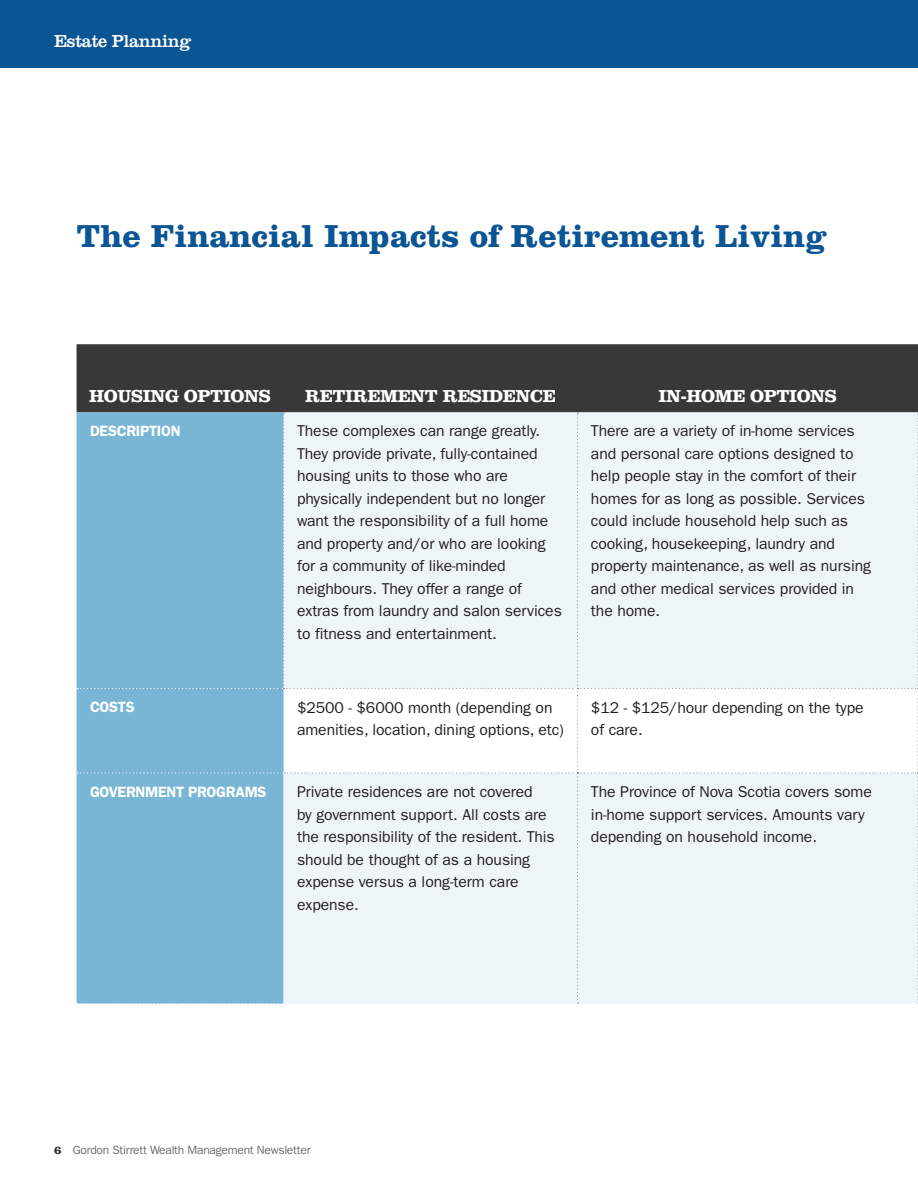
<style>
.page{position:relative;width:918px;height:1188px;background:#fff}
.page>*{position:absolute;margin:0;border:0;box-sizing:border-box;transform-origin:0 0}
.Headlines{font:700 33px "Clarendon";color:#0b5595}
.Tax_Table_Header{font:700 18px "Clarendon";letter-spacing:-.02em;color:#fff}
.t1{font:18px "Clarendon";letter-spacing:-.02em;color:#fff}
.body{font:15.75px/22.5px "ITC Franklin Gothic Std";letter-spacing:-.005em;color:#231f20}
.cell_right{font:600 15px "ITC Franklin Gothic Std";letter-spacing:-.02em;color:#fff}
.t2{font:12px "ITC Franklin Gothic Std";letter-spacing:-.02em;color:#6c6d70}
.s1{font-family:"Clarendon";font-weight:700;color:#312f30}
</style>
<div class="page">
<div style="left:0;top:0;width:918px;height:68px;background:#0b5595"></div>
<div style="left:77px;top:344px;width:841px;height:68px;background:#383839"></div>
<svg style="left:77px;top:412px;width:841px;height:592px;background:#d3e6f0"></svg>
<p class="t1" style="left:54px;top:31px;width:139px">Estate Planning</p>
<p class="Headlines" style="left:77px;top:216px;width:752px">The Financial Impacts of Retirement Living</p>
<p class="Tax_Table_Header" style="left:89px;top:385px;width:183px">HOUSING OPTIONS</p>
<p class="Tax_Table_Header" style="left:305px;top:385px;width:252px">RETIREMENT RESIDENCE</p>
<p class="Tax_Table_Header" style="left:659px;top:385px;width:180px">IN-HOME OPTIONS</p>
<p class="cell_right" style="left:90px;top:422px;width:92px">DESCRIPTION</p>
<p class="body" style="left:297px;top:420px;width:266px">These complexes can range greatly.<br>They provide private, fully-contained housing units to those who are physically independent but no longer want the responsibility of a full home and property and/or who are looking for a community of like-minded neighbours. They offer a range of extras from laundry and salon services to fitness and entertainment.</p>
<p class="body" style="left:591px;top:420px;width:282px">There are a variety of in-home services and personal care options designed to help people stay in the comfort of their homes for as long as possible. Services could include household help such as cooking, housekeeping, laundry and property maintenance, as well as nursing and other medical services provided in the home.</p>
<p class="cell_right" style="left:90px;top:698px;width:46px">COSTS</p>
<p class="body" style="left:297px;top:696px;width:268px">$2500 - $6000 month (depending on amenities, location, dining options, etc)</p>
<p class="body" style="left:591px;top:696px;width:274px">$12 - $125/hour depending on the type of care.</p>
<p class="cell_right" style="left:90px;top:783px;width:178px">GOVERNMENT PROGRAMS</p>
<p class="body" style="left:297px;top:781px;width:259px">Private residences are not covered<br>by government support. All costs are the responsibility of the resident. This should be thought of as a housing expense versus a long-term care expense.</p>
<p class="body" style="left:591px;top:781px;width:282px">The Province of Nova Scotia covers some in-home support services. Amounts vary depending on household income.</p>
<p class="t2" style="left:54px;top:1143px;width:258px"><span class="s1">6</span> Gordon Stirrett Wealth Management Newsletter</p>
</div>
